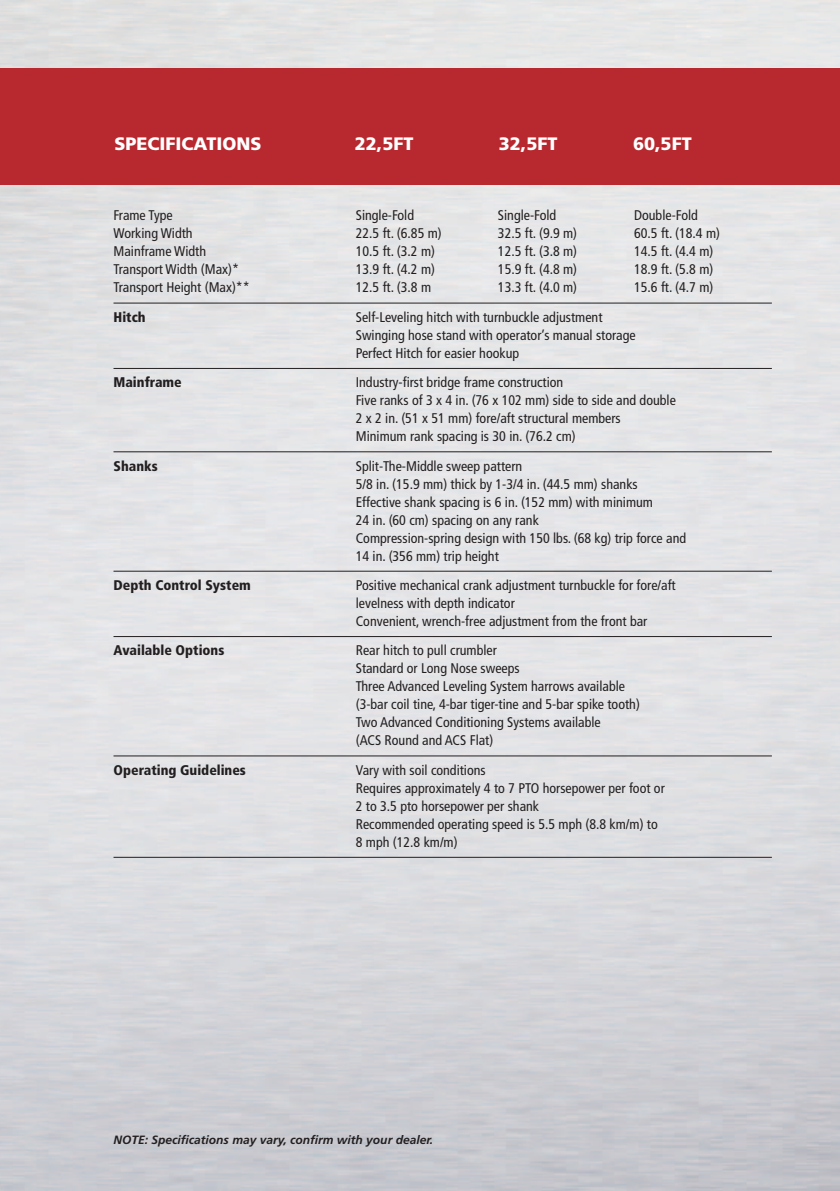
<style>
.page{position:relative;width:840px;height:1191px;background:#fff}
.page>*{position:absolute;margin:0;border:0;box-sizing:border-box;transform-origin:0 0}
.t1{font:900 18px "Frutiger";color:#fff}
.t2{font:condensed 14px/18px "Frutiger";color:#231f20}
.t3{font:900 condensed 14px "Frutiger";color:#231f20}
.t4{font:italic 700 12px "Frutiger";color:#231f20}
</style>
<div class="page">
<img style="left:0;top:0;width:839px;height:1191px">
<div style="left:0;top:68px;width:839px;height:116px;background:#b8292f"></div>
<hr style="left:113px;top:302px;width:658px;height:1px;background:#231f20">
<hr style="left:113px;top:368px;width:658px;height:1px;background:#231f20">
<hr style="left:113px;top:451px;width:658px;height:1px;background:#231f20">
<hr style="left:113px;top:570px;width:658px;height:1px;background:#231f20">
<hr style="left:113px;top:636px;width:658px;height:1px;background:#231f20">
<hr style="left:113px;top:755px;width:658px;height:1px;background:#231f20">
<hr style="left:113px;top:857px;width:658px;height:1px;background:#231f20">
<p class="t1" style="left:114px;top:133px;width:148px">SPECIFICATIONS</p>
<p class="t1" style="left:354px;top:133px;width:46px">22,5ft</p>
<p class="t1" style="left:498px;top:133px;width:46px">32,5ft</p>
<p class="t1" style="left:632px;top:133px;width:49px">60,5ft</p>
<p class="t2" style="left:113px;top:207px;width:61px">Frame Type</p>
<p class="t2" style="left:355px;top:207px;width:60px">Single-Fold</p>
<p class="t2" style="left:497px;top:207px;width:60px">Single-Fold</p>
<p class="t2" style="left:633px;top:207px;width:65px">Double-Fold</p>
<p class="t2" style="left:113px;top:225px;width:81px">Working Width</p>
<p class="t2" style="left:355px;top:225px;width:87px">22.5 ft. (6.85 m)</p>
<p class="t2" style="left:497px;top:225px;width:81px">32.5 ft. (9.9 m)</p>
<p class="t2" style="left:633px;top:225px;width:87px">60.5 ft. (18.4 m)</p>
<p class="t2" style="left:113px;top:243px;width:94px">Mainframe Width</p>
<p class="t2" style="left:355px;top:243px;width:81px">10.5 ft. (3.2 m)</p>
<p class="t2" style="left:497px;top:243px;width:81px">12.5 ft. (3.8 m)</p>
<p class="t2" style="left:633px;top:243px;width:81px">14.5 ft. (4.4 m)</p>
<p class="t2" style="left:113px;top:261px;width:127px">Transport Width (Max)*</p>
<p class="t2" style="left:355px;top:261px;width:81px">13.9 ft. (4.2 m)</p>
<p class="t2" style="left:497px;top:261px;width:81px">15.9 ft. (4.8 m)</p>
<p class="t2" style="left:633px;top:261px;width:81px">18.9 ft. (5.8 m)</p>
<p class="t2" style="left:113px;top:279px;width:138px">Transport Height (Max)**</p>
<p class="t2" style="left:355px;top:279px;width:77px">12.5 ft. (3.8 m</p>
<p class="t2" style="left:497px;top:279px;width:81px">13.3 ft. (4.0 m)</p>
<p class="t2" style="left:633px;top:279px;width:81px">15.6 ft. (4.7 m)</p>
<p class="t3" style="left:113px;top:308px;width:34px">Hitch</p>
<p class="t2" style="left:355px;top:308px;width:281px">Self-Leveling hitch with turnbuckle adjustment<br>Swinging hose stand with operator’s manual storage<br>Perfect Hitch for easier hookup</p>
<p class="t3" style="left:113px;top:374px;width:70px">Mainframe</p>
<p class="t2" style="left:355px;top:373px;width:321px">Industry-first bridge frame construction<br>Five ranks of 3 x 4 in. (76 x 102 mm) side to side and double 2 x 2 in. (51 x 51 mm) fore/aft structural members<br>Minimum rank spacing is 30 in. (76.2 cm)</p>
<p class="t3" style="left:113px;top:457px;width:46px">Shanks</p>
<p class="t2" style="left:355px;top:457px;width:331px">Split-The-Middle sweep pattern<br>5/8 in. (15.9 mm) thick by 1-3/4 in. (44.5 mm) shanks Effective shank spacing is 6 in. (152 mm) with minimum<br>24 in. (60 cm) spacing on any rank<br>Compression-spring design with 150 lbs. (68 kg) trip force and 14 in. (356 mm) trip height</p>
<p class="t3" style="left:113px;top:576px;width:139px">Depth Control System</p>
<p class="t2" style="left:355px;top:576px;width:321px">Positive mechanical crank adjustment turnbuckle for fore/aft levelness with depth indicator<br>Convenient, wrench-free adjustment from the front bar</p>
<p class="t3" style="left:113px;top:642px;width:112px">Available Options</p>
<p class="t2" style="left:355px;top:641px;width:285px">Rear hitch to pull crumbler<br>Standard or Long Nose sweeps<br>Three Advanced Leveling System harrows available (3-bar coil tine, 4-bar tiger-tine and 5-bar spike tooth)<br>Two Advanced Conditioning Systems available<br>(ACS Round and ACS Flat)</p>
<p class="t3" style="left:113px;top:761px;width:134px">Operating Guidelines</p>
<p class="t2" style="left:355px;top:761px;width:310px">Vary with soil conditions<br>Requires approximately 4 to 7 PTO horsepower per foot or 2 to 3.5 pto horsepower per shank<br>Recommended operating speed is 5.5 mph (8.8 km/m) to 8 mph (12.8 km/m)</p>
<p class="t4" style="left:113px;top:1132px;width:321px">NOTE: Specifications may vary, confirm with your dealer.</p>
</div>
